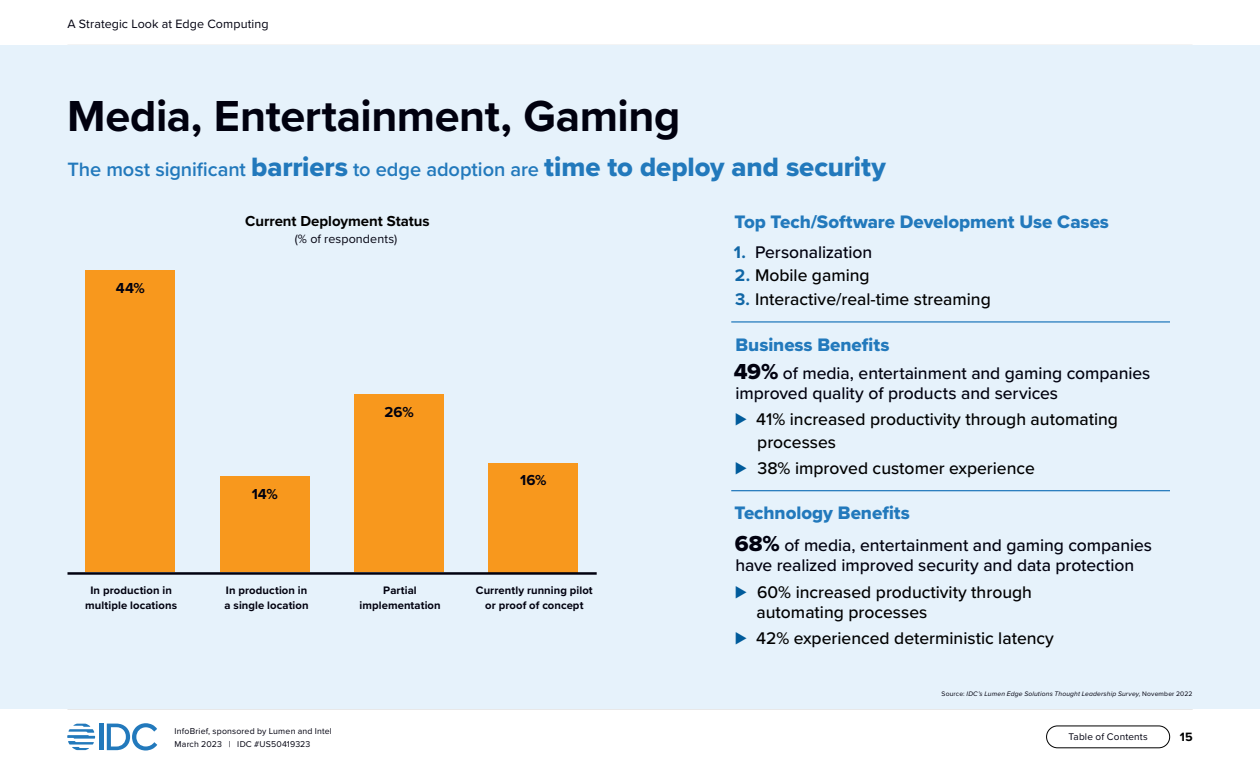
<style>
.page{position:relative;width:1260px;height:765px;background:#fff}
.page>*{position:absolute;margin:0;border:0;box-sizing:border-box;transform-origin:0 0}
.t1{font:700 45px "Proxima Nova";letter-spacing:-.01em;color:#01010f}
.t2{font:600 20px "Proxima Nova";letter-spacing:-.005em;color:#2279bc}
.t3{font:18.75px "Proxima Nova Extrabld";color:#2279bc}
.t4{font:500 17.5px/22.5px "Proxima Nova";color:#000}
.t5{font:500 17.5px/20px "Proxima Nova";letter-spacing:-.005em;color:#01010f}
.t6{font:700 15px "Proxima Nova";letter-spacing:-.005em;color:#000}
.t7{font:700 15px "Proxima Nova";color:#01010f}
.t8{font:12.5px "Proxima Nova";letter-spacing:.01em;color:#01010f}
.t9{font:700 12.5px "Proxima Nova";color:#000}
.t10{font:700 11.25px/15px "Proxima Nova";letter-spacing:.01em;color:#01010f;text-align:center}
.t11{font:10px "Proxima Nova";letter-spacing:.015em;color:#01010f}
.t12{font:8.75px/12.5px "Proxima Nova";letter-spacing:.02em;color:#01010f}
.t13{font:italic 6.75px "Proxima Nova";letter-spacing:.02em;color:#01010f}
.s1{font-family:"Proxima Nova Extrabld";font-weight:400;font-size:27.5px}
.s2{font-weight:700;color:#1167a6}
.s3{font-family:"Proxima Nova Extrabld";font-weight:400;font-size:22.5px}
.s4{font-weight:400;font-size:20px;color:#005b9b}
.s5{font-style:normal}
</style>
<div class="page">
<hr style="left:99px;top:724px;width:4px;height:26px;background:#2279bc">
<svg style="left:107px;top:723px;width:50px;height:28px"></svg>
<svg style="left:67px;top:724px;width:28px;height:26px"></svg>
<hr style="left:68px;top:709px;width:1125px;height:1px;background:#ccc">
<div style="left:1046px;top:726px;width:124px;height:22px;border:1px solid #000;border-radius:11px"></div>
<div style="left:0;top:45px;width:1260px;height:664px;background:#e6f2fb"></div>
<div style="left:86px;top:270px;width:89px;height:302px;background:#f8981d"></div>
<div style="left:220px;top:477px;width:90px;height:95px;background:#f8981d"></div>
<div style="left:354px;top:395px;width:90px;height:177px;background:#f8981d"></div>
<div style="left:489px;top:463px;width:89px;height:109px;background:#f8981d"></div>
<hr style="left:68px;top:572px;width:529px;height:3px;background:#01010f">
<hr style="left:731px;top:321px;width:439px;height:2px;background:#2279bc">
<hr style="left:731px;top:490px;width:439px;height:1px;background:#2279bc">
<p class="t8" style="left:68px;top:14px;width:203px">A Strategic Look at Edge Computing</p>
<h1 class="t1" style="left:67px;top:83px;width:615px">Media, Entertainment, Gaming</h1>
<p class="t2" style="left:68px;top:154px;width:820px">The most significant <span class="s1">barriers</span> to edge adoption are <span class="s1">time to deploy and security</span></p>
<p class="t7" style="left:116px;top:277px;width:31px">44%</p>
<p class="t6" style="left:245px;top:210px;width:186px">Current Deployment Status</p>
<p class="t8" style="left:295px;top:230px;width:104px">(% of respondents)</p>
<p class="t7" style="left:252px;top:483px;width:28px">14%</p>
<p class="t7" style="left:385px;top:401px;width:31px">26%</p>
<p class="t7" style="left:520px;top:469px;width:28px">16%</p>
<p class="t10" style="left:85px;top:583px;width:93px">In production in multiple locations</p>
<p class="t10" style="left:225px;top:583px;width:86px;text-align:left">In production in a single location</p>
<p class="t10" style="left:359px;top:583px;width:83px">Partial implementation</p>
<p class="t10" style="left:476px;top:583px;width:118px">Currently running pilot or proof of concept</p>
<p class="t12" style="left:175px;top:725px;width:159px">InfoBrief, sponsored by Lumen and Intel<br>March 2023 | IDC #US50419323</p>
<p class="t3" style="left:734px;top:208px;width:376px">Top Tech/Software Development Use Cases</p>
<p class="t5" style="left:734px;top:241px;width:140px"><span class="s2">1.</span> Personalization</p>
<p class="t4" style="left:735px;top:264px;width:136px"><span class="s2">2.</span> Mobile gaming</p>
<p class="t4" style="left:735px;top:287px;width:257px"><span class="s2">3.</span> Interactive/real-time streaming</p>
<p class="t3" style="left:735px;top:330px;width:155px">Business Benefits</p>
<p class="t5" style="left:734px;top:362px;width:418px"><span class="s3">49%</span> of media, entertainment and gaming companies improved quality of products and services</p>
<p class="t4" style="left:757px;top:407px;width:362px;text-indent:-22px"><span class="s4">⊲</span> 41% increased productivity through automating processes</p>
<p class="t4" style="left:735px;top:456px;width:302px"><span class="s4">⊲</span> 38% improved customer experience</p>
<p class="t3" style="left:734px;top:499px;width:177px">Technology Benefits</p>
<p class="t5" style="left:735px;top:535px;width:419px"><span class="s3">68%</span> of media, entertainment and gaming companies have realized improved security and data protection</p>
<p class="t4" style="left:757px;top:581px;width:277px;line-height:20px;text-indent:-22px"><span class="s4">⊲</span> 60% increased productivity through automating processes</p>
<p class="t4" style="left:735px;top:626px;width:321px"><span class="s4">⊲</span> 42% experienced deterministic latency</p>
<p class="t13" style="left:942px;top:689px;width:252px"><span class="s5">Source:</span> IDC’s Lumen Edge Solutions Thought Leadership Survey, <span class="s5">November 2022</span></p>
<p class="t11" style="left:1068px;top:729px;width:81px">Table of Contents</p>
<p class="t9" style="left:1180px;top:727px;width:14px">15</p>
</div>
